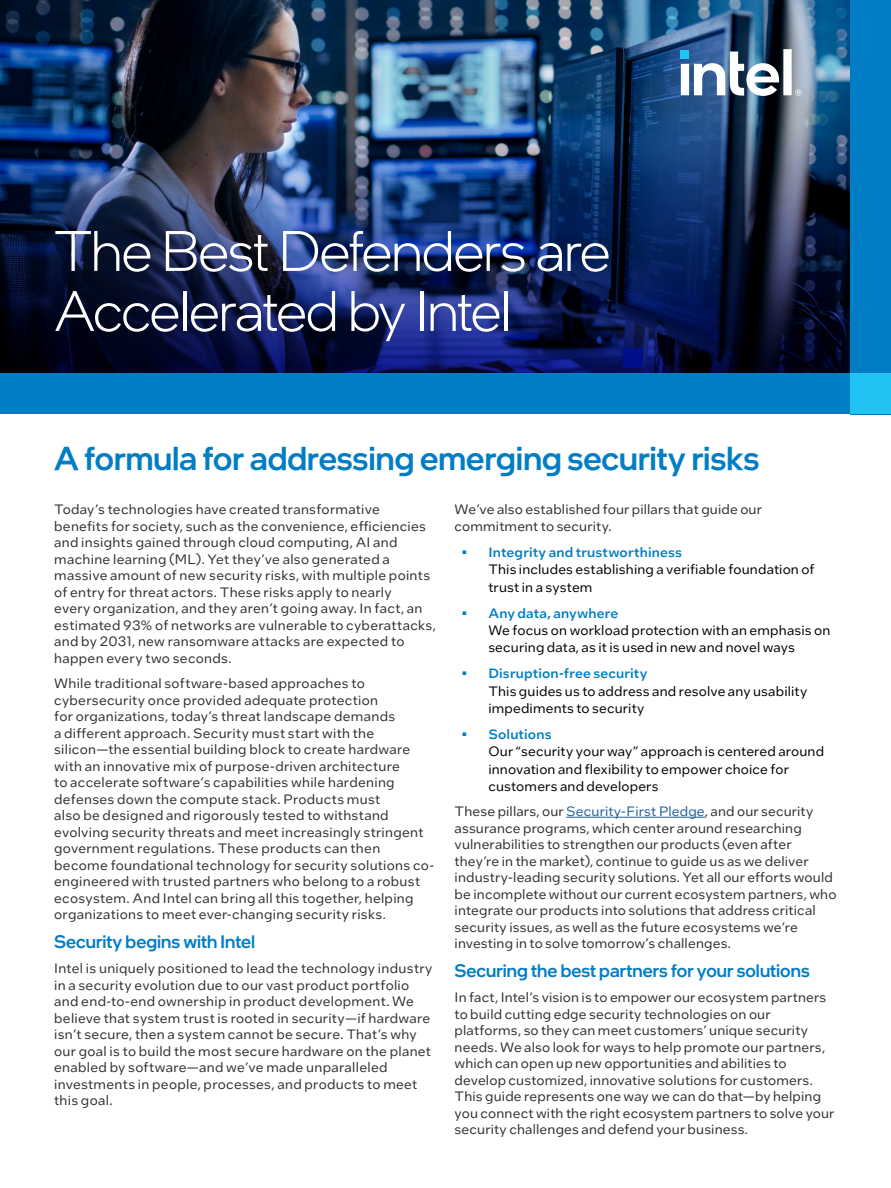
<style>
.page{position:relative;width:891px;height:1188px;background:#fff}
.page>*{position:absolute;margin:0;border:0;box-sizing:border-box;transform-origin:0 0}
.Main_Title{font:300 57px/60px "Intel One Display";letter-spacing:-.02em;color:#fff}
.ProdName_-_Product_Name{font:500 33px "Intel One Display";color:#007dc5}
.CopyHeaderBlue{font:500 18px "Intel One Display";color:#007dc5}
.MainCopy___Caption{font:13.5px/16.5px "Intel One Text";letter-spacing:.02em;color:#2e2f2f}
.t1{font:13.5px/17.2px "Intel One Text";letter-spacing:.01em;color:#000}
.s1{font-weight:500;color:#007dc5}
.s2{color:#215e9e}
</style>
<div class="page">
<img style="left:0;top:0;width:850px;height:374px">
<img style="left:0;top:123px;width:848px;height:251px">
<div style="left:0;top:374px;width:891px;height:40px;background:#007dc5"></div>
<div style="left:850px;top:0;width:41px;height:414px;background:#007dc5"></div>
<svg style="left:681px;top:49px;width:120px;height:47px"></svg>
<div style="left:850px;top:374px;width:41px;height:40px;background:#20c4f4"></div>
<hr style="left:566px;top:817px;width:139px;height:1px;background:#215e9e">
<div style="left:624px;top:348px;width:19px;height:19px;background:#000f8a"></div>
<p class="Main_Title" style="left:54px;top:220px;width:558px">The Best Defenders are<br>Accelerated by Intel</p>
<p class="ProdName_-_Product_Name" style="left:54px;top:438px;width:707px">A formula for addressing emerging security risks</p>
<p class="MainCopy___Caption" style="left:54px;top:501px;width:383px">Today’s technologies have created transformative benefits for society, such as the convenience, efficiencies and insights gained through cloud computing, AI and machine learning (ML). Yet they’ve also generated a massive amount of new security risks, with multiple points of entry for threat actors. These risks apply to nearly<br>every organization, and they aren’t going away. In fact, an estimated 93% of networks are vulnerable to cyberattacks, and by 2031, new ransomware attacks are expected to happen every two seconds.</p>
<p class="MainCopy___Caption" style="left:54px;top:675px;width:382px">While traditional software-based approaches to cybersecurity once provided adequate protection<br>for organizations, today’s threat landscape demands<br>a different approach. Security must start with the silicon—the essential building block to create hardware with an innovative mix of purpose-driven architecture<br>to accelerate software’s capabilities while hardening defenses down the compute stack. Products must<br>also be designed and rigorously tested to withstand evolving security threats and meet increasingly stringent government regulations. These products can then become foundational technology for security solutions co&shy;engineered with trusted partners who belong to a robust ecosystem. And Intel can bring all this together, helping organizations to meet ever-changing security risks.</p>
<p class="CopyHeaderBlue" style="left:54px;top:930px;width:203px">Security begins with Intel</p>
<p class="MainCopy___Caption" style="left:54px;top:960px;width:380px">Intel is uniquely positioned to lead the technology industry in a security evolution due to our vast product portfolio and end-to-end ownership in product development. We believe that system trust is rooted in security—if hardware isn’t secure, then a system cannot be secure. That’s why our goal is to build the most secure hardware on the planet enabled by software—and we’ve made unparalleled investments in people, processes, and products to meet this goal.</p>
<p class="MainCopy___Caption" style="left:455px;top:501px;width:309px">We’ve also established four pillars that guide our commitment to security.</p>
<p class="t1" style="left:488px;top:543px;width:328px;text-indent:-27px"><span class="s1">• Integrity and trustworthiness<br></span>This includes establishing a verifiable foundation of trust in a system</p>
<p class="t1" style="left:488px;top:604px;width:344px;text-indent:-27px"><span class="s1">• Any data, anywhere<br></span>We focus on workload protection with an emphasis on securing data, as it is used in new and novel ways</p>
<p class="t1" style="left:488px;top:665px;width:321px;text-indent:-27px"><span class="s1">• Disruption-free security<br></span>This guides us to address and resolve any usability impediments to security</p>
<p class="t1" style="left:488px;top:725px;width:337px;text-indent:-27px"><span class="s1">• Solutions<br></span>Our “security your way” approach is centered around innovation and flexibility to empower choice for customers and developers</p>
<p class="MainCopy___Caption" style="left:455px;top:803px;width:383px">These pillars, our <span class="s2">Security-First Pledge</span>, and our security assurance programs, which center around researching vulnerabilities to strengthen our products (even after they’re in the market), continue to guide us as we deliver industry-leading security solutions. Yet all our efforts would be incomplete without our current ecosystem partners, who integrate our products into solutions that address critical security issues, as well as the future ecosystems we’re investing in to solve tomorrow’s challenges.</p>
<p class="CopyHeaderBlue" style="left:455px;top:959px;width:357px">Securing the best partners for your solutions</p>
<p class="MainCopy___Caption" style="left:455px;top:989px;width:381px">In fact, Intel’s vision is to empower our ecosystem partners to build cutting edge security technologies on our platforms, so they can meet customers’ unique security needs. We also look for ways to help promote our partners, which can open up new opportunities and abilities to develop customized, innovative solutions for customers.<br>This guide represents one way we can do that—by helping you connect with the right ecosystem partners to solve your security challenges and defend your business.</p>
</div>
